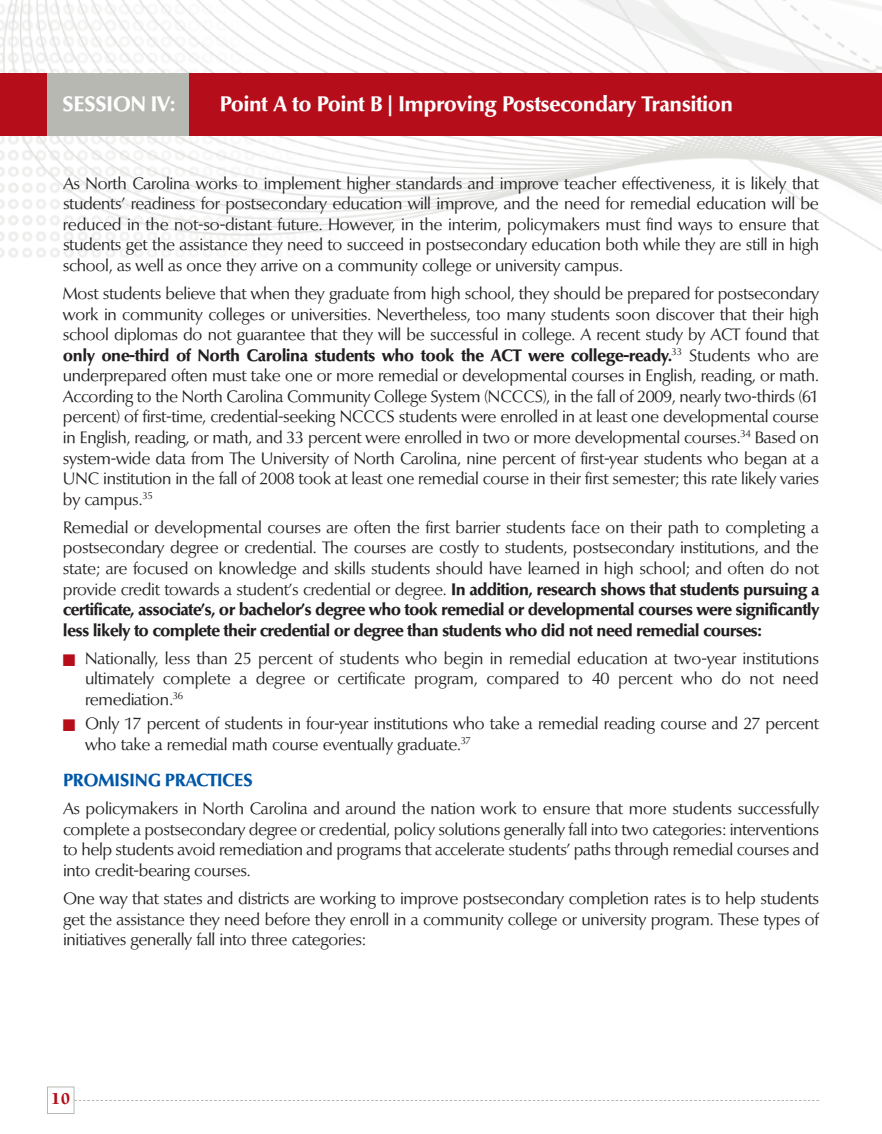
<style>
.page{position:relative;width:882px;height:1134px;background:#fff}
.page>*{position:absolute;margin:0;border:0;box-sizing:border-box;transform-origin:0 0}
.t1{font:700 21px "Optima BQ";color:#fff}
.t2{font:700 17.5px "Optima BQ";color:#0157a8}
.t3{font:900 16.97px "Berkeley";color:#b50e1a}
.t4{font:16.62px/20.5px "Optima BQ";letter-spacing:-.02em;color:#231f20;text-align:justify}
.s1{font-weight:700}
.s2{color:#b50e1a}
</style>
<div class="page">
<img style="left:0;top:0;width:882px;height:258px">
<svg style="left:74px;top:1100px;width:745px;height:1px"></svg>
<div style="left:0;top:73px;width:882px;height:63px;background:#b50e1a"></div>
<div style="left:47px;top:73px;width:142px;height:63px;background:#b7b8b2"></div>
<div style="left:47px;top:1087px;width:27px;height:27px;border:1px solid #b7b8b2"></div>
<p class="t1" style="left:62px;top:93px;width:115px">SESSION IV:</p>
<p class="t1" style="left:220px;top:93px;width:515px">Point A to Point B | Improving Postsecondary Transition</p>
<p class="t4" style="left:63px;top:174px;width:758px">As North Carolina works to implement higher standards and improve teacher effectiveness, it is likely that students’ readiness for postsecondary education will improve, and the need for remedial education will be reduced in the not-so-distant future. However, in the interim, policymakers must find ways to ensure that students get the assistance they need to succeed in postsecondary education both while they are still in high school, as well as once they arrive on a community college or university campus.</p>
<p class="t4" style="left:63px;top:284px;width:758px">Most students believe that when they graduate from high school, they should be prepared for postsecondary work in community colleges or universities. Nevertheless, too many students soon discover that their high school diplomas do not guarantee that they will be successful in college. A recent study by ACT found that <span class="s1">only one-third of North Carolina students who took the ACT were college-ready.</span><sup>33</sup> Students who are underprepared often must take one or more remedial or developmental courses in English, reading, or math.<br>According to the North Carolina Community College System (NCCCS), in the fall of 2009, nearly two-thirds (61 percent) of first-time, credential-seeking NCCCS students were enrolled in at least one developmental course in English, reading, or math, and 33 percent were enrolled in two or more developmental courses.<sup>34</sup> Based on system-wide data from The University of North Carolina, nine percent of first-year students who began at a UNC institution in the fall of 2008 took at least one remedial course in their first semester; this rate likely varies by campus.<sup>35</sup></p>
<p class="t4" style="left:63px;top:518px;width:758px">Remedial or developmental courses are often the first barrier students face on their path to completing a postsecondary degree or credential. The courses are costly to students, postsecondary institutions, and the state; are focused on knowledge and skills students should have learned in high school; and often do not provide credit towards a student’s credential or degree. <span class="s1">In addition, research shows that students pursuing a certificate, associate’s, or bachelor’s degree who took remedial or developmental courses were significantly less likely to complete their credential or degree than students who did not need remedial courses:</span></p>
<p class="t4" style="left:85px;top:649px;width:735px;text-indent:-22px"><span class="s2">■</span> Nationally, less than 25 percent of students who begin in remedial education at two-year institutions ultimately complete a degree or certificate program, compared to 40 percent who do not need remediation.<sup>36</sup></p>
<p class="t4" style="left:85px;top:714px;width:735px;text-indent:-22px"><span class="s2">■</span> Only 17 percent of students in four-year institutions who take a remedial reading course and 27 percent who take a remedial math course eventually graduate.<sup>37</sup></p>
<p class="t2" style="left:63px;top:771px;width:191px">PROMISING PRACTICES</p>
<p class="t4" style="left:63px;top:799px;width:758px">As policymakers in North Carolina and around the nation work to ensure that more students successfully complete a postsecondary degree or credential, policy solutions generally fall into two categories: interventions to help students avoid remediation and programs that accelerate students’ paths through remedial courses and into credit-bearing courses.</p>
<p class="t4" style="left:63px;top:889px;width:758px">One way that states and districts are working to improve postsecondary completion rates is to help students get the assistance they need before they enroll in a community college or university program. These types of initiatives generally fall into three categories:</p>
<p class="t3" style="left:51px;top:1092px;width:20px">10</p>
</div>
